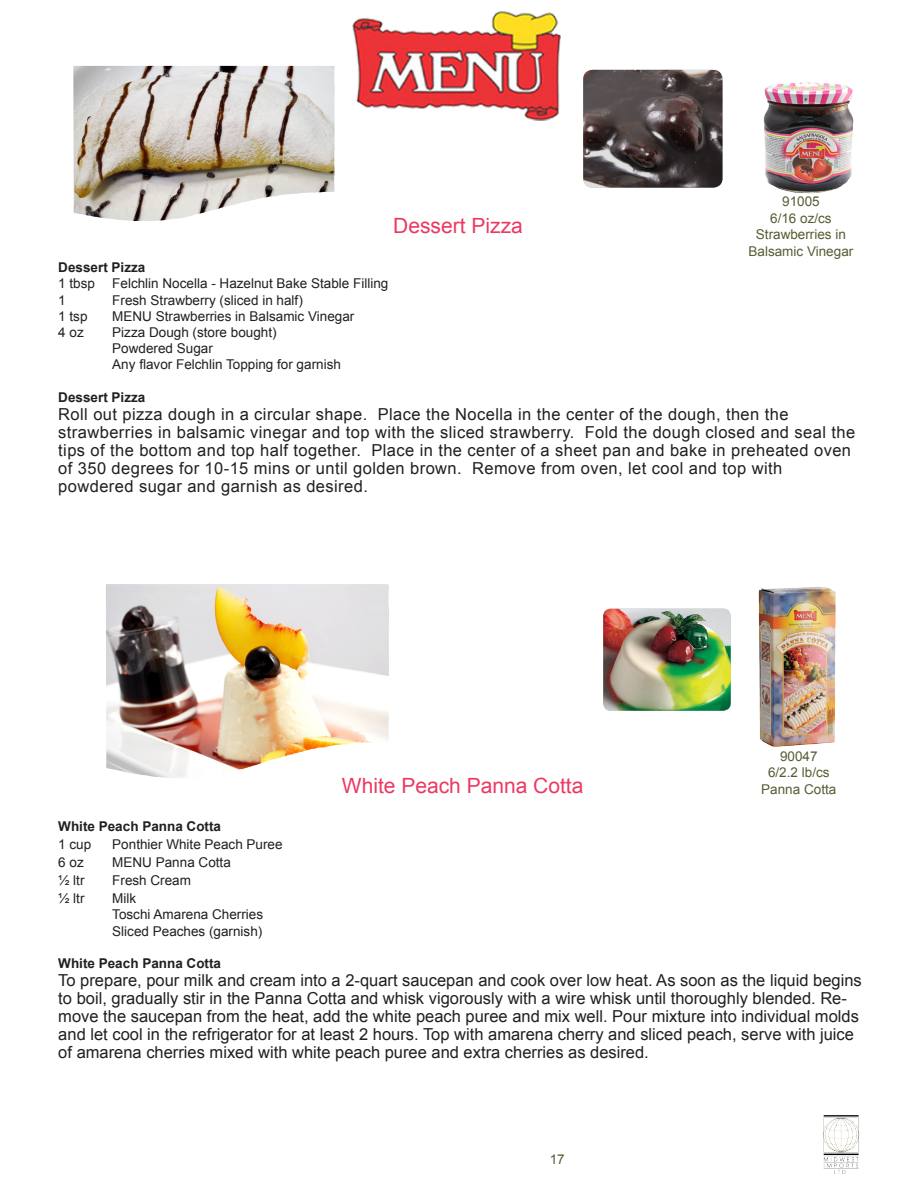
<style>
.page{position:relative;width:918px;height:1188px;background:#fff}
.page>*{position:absolute;margin:0;border:0;box-sizing:border-box;transform-origin:0 0}
.Head_1{font:21px "Arial";color:#ec3962}
.Body{font:16.5px/18px "Arial";color:#231f20}
.Body-2{font:16.5px/18px "Arial";letter-spacing:.025em;color:#231f20}
.t1{font:13.5px "Arial";color:#231f20}
.t2{font:13.5px/16.5px "Arial";color:#555d33;text-align:center}
.t3{font:700 13.5px "Arial";color:#231f20}
</style>
<div class="page">
<img style="left:352px;top:11px;width:209px;height:110px">
<img style="left:822px;top:1115px;width:38px;height:59px">
<img style="left:73px;top:66px;width:262px;height:155px">
<img style="left:106px;top:584px;width:283px;height:194px">
<img style="left:583px;top:70px;width:140px;height:118px">
<img style="left:603px;top:609px;width:128px;height:102px">
<img style="left:763px;top:82px;width:91px;height:112px">
<img style="left:758px;top:587px;width:78px;height:160px">
<p class="Head_1" style="left:393px;top:212px;width:131px">Dessert Pizza</p>
<p class="t2" style="left:782px;top:193px;width:39px">91005</p>
<p class="t2" style="left:770px;top:210px;width:63px">6/16 oz/cs</p>
<p class="t2" style="left:749px;top:226px;width:106px">Strawberries in<br>Balsamic Vinegar</p>
<p class="t3" style="left:58px;top:258px;width:89px">Dessert Pizza</p>
<p class="t1" style="left:58px;top:275px;width:38px">1 tbsp</p>
<p class="t1" style="left:112px;top:275px;width:278px">Felchlin Nocella - Hazelnut Bake Stable Filling</p>
<p class="t1" style="left:58px;top:291px;width:9px">1</p>
<p class="t1" style="left:112px;top:291px;width:192px">Fresh Strawberry (sliced in half)</p>
<p class="t1" style="left:58px;top:307px;width:31px">1 tsp</p>
<p class="t1" style="left:112px;top:307px;width:244px">MENU Strawberries in Balsamic Vinegar</p>
<p class="t1" style="left:58px;top:323px;width:27px">4 oz</p>
<p class="t1" style="left:112px;top:323px;width:166px">Pizza Dough (store bought)</p>
<p class="t1" style="left:112px;top:340px;width:102px">Powdered Sugar</p>
<p class="t1" style="left:112px;top:356px;width:230px">Any flavor Felchlin Topping for garnish</p>
<p class="t3" style="left:58px;top:388px;width:89px">Dessert Pizza</p>
<p class="Body-2" style="left:58px;top:405px;width:798px">Roll out pizza dough in a circular shape. Place the Nocella in the center of the dough, then the strawberries in balsamic vinegar and top with the sliced strawberry. Fold the dough closed and seal the tips of the bottom and top half together. Place in the center of a sheet pan and bake in preheated oven of 350 degrees for 10-15 mins or until golden brown. Remove from oven, let cool and top with powdered sugar and garnish as desired.</p>
<p class="Head_1" style="left:342px;top:771px;width:243px">White Peach Panna Cotta</p>
<p class="t2" style="left:780px;top:748px;width:39px">90047</p>
<p class="t2" style="left:768px;top:765px;width:63px">6/2.2 lb/cs</p>
<p class="t2" style="left:761px;top:781px;width:77px">Panna Cotta</p>
<p class="t3" style="left:58px;top:818px;width:164px">White Peach Panna Cotta</p>
<p class="t1" style="left:58px;top:836px;width:35px">1 cup</p>
<p class="t1" style="left:112px;top:836px;width:172px">Ponthier White Peach Puree</p>
<p class="t1" style="left:58px;top:854px;width:27px">6 oz</p>
<p class="t1" style="left:112px;top:854px;width:120px">MENU Panna Cotta</p>
<p class="t1" style="left:58px;top:872px;width:28px">½ ltr</p>
<p class="t1" style="left:112px;top:872px;width:80px">Fresh Cream</p>
<p class="t1" style="left:58px;top:890px;width:28px">½ ltr</p>
<p class="t1" style="left:112px;top:890px;width:25px">Milk</p>
<p class="t1" style="left:112px;top:906px;width:152px">Toschi Amarena Cherries</p>
<p class="t1" style="left:112px;top:922px;width:152px">Sliced Peaches (garnish)</p>
<p class="t3" style="left:58px;top:954px;width:164px">White Peach Panna Cotta</p>
<p class="Body" style="left:58px;top:971px;width:805px">To prepare, pour milk and cream into a 2-quart saucepan and cook over low heat. As soon as the liquid begins to boil, gradually stir in the Panna Cotta and whisk vigorously with a wire whisk until thoroughly blended. Re&shy;move the saucepan from the heat, add the white peach puree and mix well. Pour mixture into individual molds and let cool in the refrigerator for at least 2 hours. Top with amarena cherry and sliced peach, serve with juice of amarena cherries mixed with white peach puree and extra cherries as desired.</p>
<p class="t2" style="left:550px;top:1151px;width:17px">17</p>
</div>
